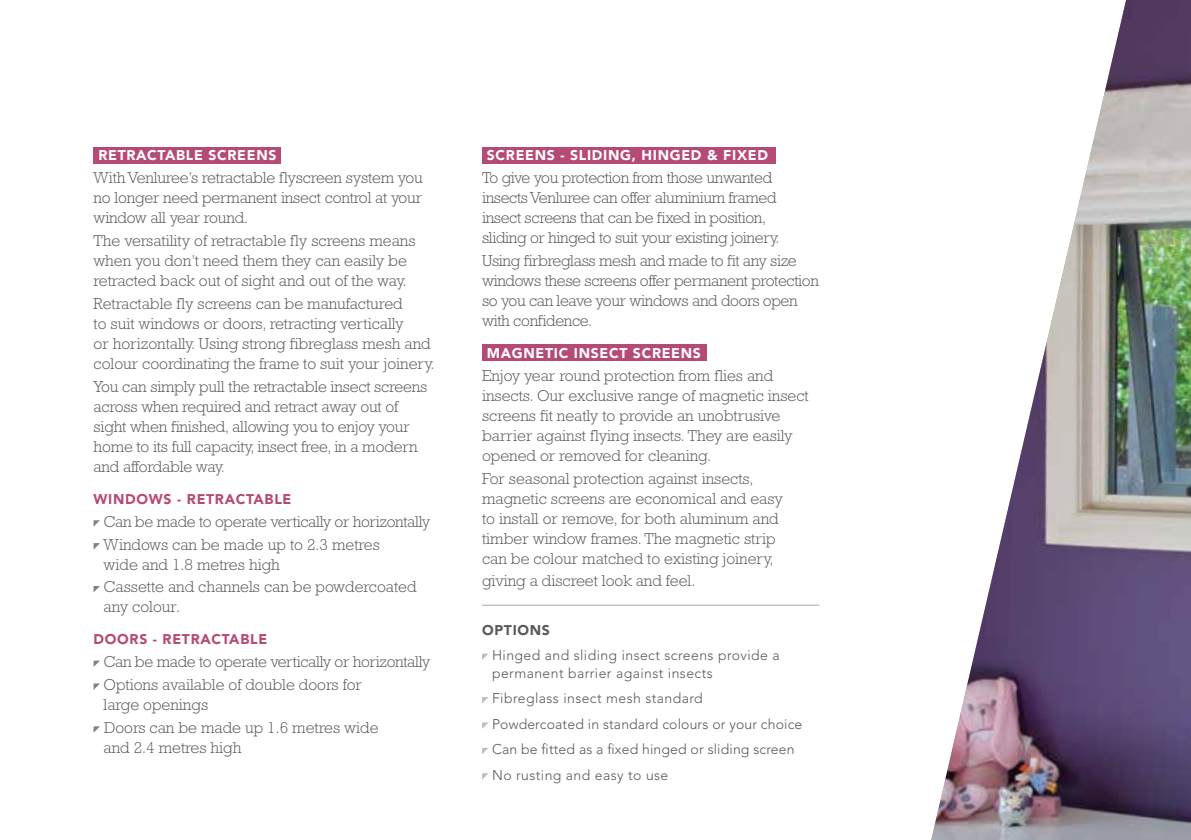
<style>
.page{position:relative;width:1191px;height:840px;background:#fff}
.page>*{position:absolute;margin:0;border:0;box-sizing:border-box;transform-origin:0 0}
.t1{font:300 16px/20px "Rockwell";color:#58595b}
.t2{font:300 16px/20px "Rockwell";letter-spacing:-.02em;color:#58595b}
.t3{font:300 14px/25.4px "Avenir";letter-spacing:.01em;color:#58595b}
.t4{font:900 14px "Avenir";letter-spacing:.05em;color:#fff}
.t5{font:300 14px/18px "Avenir";letter-spacing:.03em;color:#58595b}
.t6{font:900 14px "Avenir";letter-spacing:.05em;color:#b64a77}
.t7{font:900 14px "Avenir";letter-spacing:.05em;color:#58595b}
</style>
<div class="page">
<div style="left:482px;top:344px;width:224px;height:16px;background:#b64a77"></div>
<img style="left:931px;top:0;width:260px;height:839px">
<div style="left:94px;top:147px;width:187px;height:16px;background:#b64a77"></div>
<div style="left:482px;top:147px;width:293px;height:16px;background:#b64a77"></div>
<svg style="left:94px;top:520px;width:6px;height:6px"></svg>
<svg style="left:94px;top:543px;width:6px;height:6px"></svg>
<svg style="left:94px;top:586px;width:6px;height:6px"></svg>
<svg style="left:94px;top:660px;width:6px;height:6px"></svg>
<svg style="left:94px;top:683px;width:6px;height:6px"></svg>
<svg style="left:94px;top:726px;width:6px;height:6px"></svg>
<svg style="left:482px;top:653px;width:6px;height:6px"></svg>
<svg style="left:482px;top:697px;width:6px;height:6px"></svg>
<svg style="left:482px;top:722px;width:6px;height:6px"></svg>
<svg style="left:482px;top:747px;width:6px;height:6px"></svg>
<svg style="left:482px;top:773px;width:6px;height:6px"></svg>
<hr style="left:482px;top:604px;width:337px;height:1px;background:#a7a9ac">
<p class="t4" style="left:98px;top:147px;width:180px">RETRACTABLE SCREENS</p>
<p class="t1" style="left:94px;top:168px;width:331px;text-align:justify">With Venluree’s retractable flyscreen system you no longer need permanent insect control at your window all year round.</p>
<p class="t1" style="left:94px;top:230px;width:323px">The versatility of retractable fly screens means when you don’t need them they can easily be retracted back out of sight and out of the way.</p>
<p class="t1" style="left:94px;top:293px;width:342px">Retractable fly screens can be manufactured<br>to suit windows or doors, retracting vertically<br>or horizontally. Using strong fibreglass mesh and colour coordinating the frame to suit your joinery.</p>
<p class="t1" style="left:94px;top:376px;width:335px">You can simply pull the retractable insect screens across when required and retract away out of sight when finished, allowing you to enjoy your home to its full capacity, insect free, in a modern and affordable way.</p>
<p class="t6" style="left:94px;top:490px;width:199px">WINDOWS - RETRACTABLE</p>
<p class="t2" style="left:104px;top:509px;width:328px;line-height:22.8px">Can be made to operate vertically or horizontally<br>Windows can be made up to 2.3 metres</p>
<p class="t1" style="left:104px;top:552px;width:314px;line-height:22.8px">wide and 1.8 metres high<br>Cassette and channels can be powdercoated</p>
<p class="t1" style="left:104px;top:596px;width:78px">any colour.</p>
<p class="t6" style="left:94px;top:630px;width:175px">DOORS - RETRACTABLE</p>
<p class="t2" style="left:104px;top:649px;width:328px;line-height:22.8px">Can be made to operate vertically or horizontally<br>Options available of double doors for</p>
<p class="t1" style="left:104px;top:692px;width:276px;line-height:22.8px">large openings<br>Doors can be made up 1.6 metres wide</p>
<p class="t1" style="left:104px;top:737px;width:139px">and 2.4 metres high</p>
<p class="t4" style="left:487px;top:147px;width:283px">SCREENS - SLIDING, HINGED &amp; FIXED</p>
<p class="t2" style="left:482px;top:168px;width:299px">To give you protection from those unwanted insects Venluree can offer aluminium framed insect screens that can be fixed in position, sliding or hinged to suit your existing joinery.</p>
<p class="t2" style="left:482px;top:250px;width:338px">Using firbreglass mesh and made to fit any size windows these screens offer permanent protection so you can leave your windows and doors open with confidence.</p>
<p class="t4" style="left:487px;top:344px;width:215px">MAGNETIC INSECT SCREENS</p>
<p class="t1" style="left:482px;top:365px;width:328px">Enjoy year round protection from flies and insects. Our exclusive range of magnetic insect screens fit neatly to provide an unobtrusive barrier against flying insects. They are easily opened or removed for cleaning.</p>
<p class="t1" style="left:482px;top:468px;width:302px">For seasonal protection against insects, magnetic screens are economical and easy to install or remove, for both aluminum and timber window frames. The magnetic strip can be colour matched to existing joinery,</p>
<p class="t1" style="left:482px;top:570px;width:215px">giving a discreet look and feel.</p>
<p class="t7" style="left:482px;top:621px;width:69px">OPTIONS</p>
<p class="t5" style="left:492px;top:646px;width:289px">Hinged and sliding insect screens provide a permanent barrier against insects</p>
<p class="t3" style="left:492px;top:685px;width:312px">Fibreglass insect mesh standard<br>Powdercoated in standard colours or your choice Can be fitted as a fixed hinged or sliding screen No rusting and easy to use</p>
</div>
